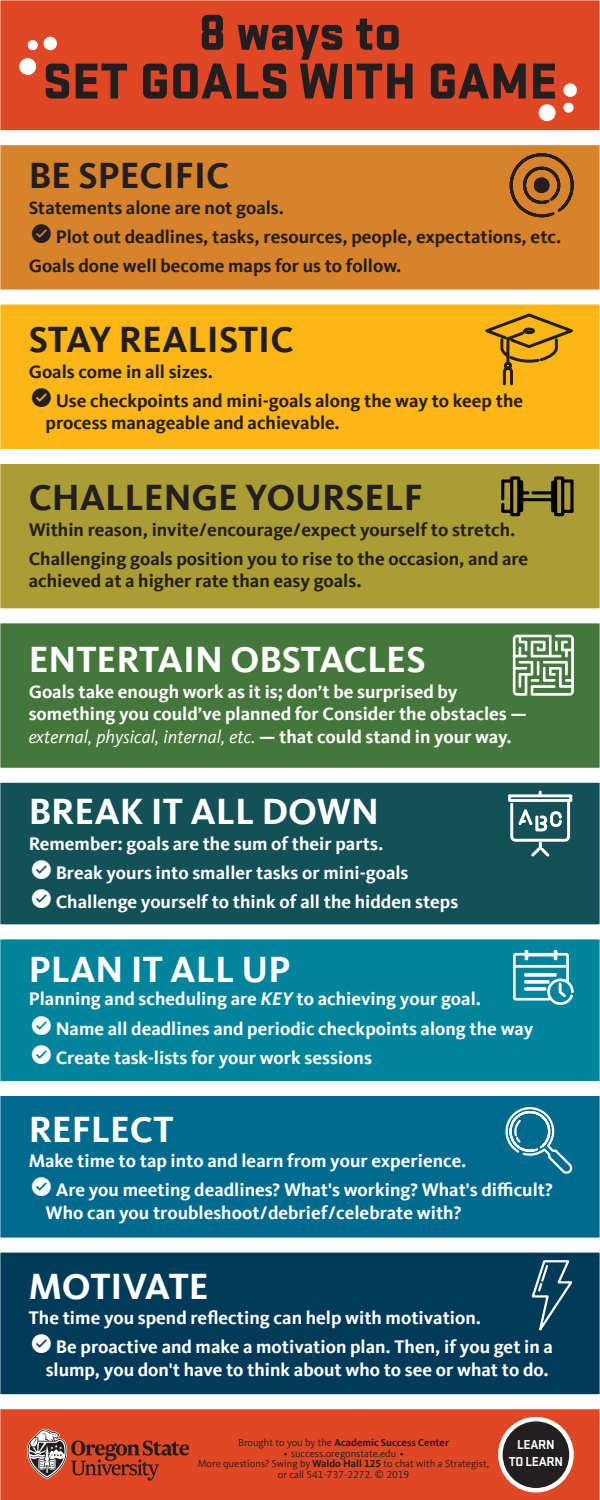
<style>
.page{position:relative;width:600px;height:1500px;background:#fff}
.page>*{position:absolute;margin:0;border:0;box-sizing:border-box;transform-origin:0 0}
.t1{font:900 52.5px/48.8px "Stratum 2";color:#231f20;text-align:center}
.t2{font:700 37.5px "Kievit Offc";color:#fff}
.t3{font:700 37.5px "Kievit Offc";color:#231f20}
.t4{font:700 18.75px/29.2px "Kievit Offc";color:#fff}
.t5{font:700 18.75px/29.2px "Kievit Offc";color:#231f20}
.t6{font:700 13.5px/16.5px "Stratum 2";letter-spacing:-.03em;color:#fff;text-align:center}
.t7{font:10.5px/10.5px "Kievit Offc";color:#231f20;text-align:center}
.s1{font-family:"Segoe MDL2 Assets";font-weight:400}
.s2{font-weight:400;font-style:italic}
.s3{font-style:italic}
.s4{font-weight:700}
</style>
<div class="page">
<div style="left:0;top:145px;width:600px;height:145px;background:#d7832c"></div>
<div style="left:0;top:304px;width:600px;height:145px;background:#fcb615"></div>
<div style="left:0;top:464px;width:600px;height:145px;background:#aa9d33"></div>
<div style="left:0;top:623px;width:600px;height:145px;background:#45763b"></div>
<div style="left:0;top:782px;width:600px;height:143px;background:#135057"></div>
<div style="left:0;top:939px;width:600px;height:142px;background:#00849c"></div>
<div style="left:0;top:1409px;width:600px;height:91px;background:#e04825"></div>
<div style="left:0;top:0;width:600px;height:131px;background:#e04825"></div>
<div style="left:500px;top:1419px;width:71px;height:71px;background:#231f20;border-radius:50%"></div>
<div style="left:498px;top:1417px;width:76px;height:76px;border:4px solid #fff;border-radius:50%"></div>
<svg style="left:27px;top:1429px;width:162px;height:52px;background:#b74f37"></svg>
<div style="left:19px;top:58px;width:17px;height:17px;background:#fff;border-radius:50%"></div>
<div style="left:44px;top:37px;width:13px;height:13px;background:#fff;border-radius:50%"></div>
<div style="left:28px;top:40px;width:10px;height:10px;background:#fff;border-radius:50%"></div>
<div style="left:539px;top:104px;width:17px;height:17px;background:#fff;border-radius:50%"></div>
<div style="left:563px;top:83px;width:14px;height:14px;background:#fff;border-radius:50%"></div>
<div style="left:563px;top:103px;width:11px;height:10px;background:#fff;border-radius:50%"></div>
<div style="left:0;top:1096px;width:600px;height:142px;background:#006a8f"></div>
<div style="left:0;top:1252px;width:600px;height:143px;background:#023b5a"></div>
<svg style="left:504px;top:148px;width:72px;height:72px;background:#ac6b29"></svg>
<svg style="left:478px;top:312px;width:102px;height:75px;background:#dda016"></svg>
<svg style="left:500px;top:476px;width:74px;height:41px;background:#696220"></svg>
<svg style="left:513px;top:634px;width:61px;height:62px"></svg>
<svg style="left:507px;top:790px;width:66px;height:68px"></svg>
<svg style="left:512px;top:949px;width:62px;height:57px"></svg>
<svg style="left:502px;top:1102px;width:73px;height:74px;background:#2781a0"></svg>
<svg style="left:530px;top:1258px;width:45px;height:83px;background:#235570"></svg>
<h1 class="t1" style="left:42px;top:5px;width:517px">8 ways to<br>SET GOALS WITH GAME</h1>
<h2 class="t3" style="left:29px;top:154px;width:202px">BE SPECIFIC</h2>
<p class="t5" style="left:29px;top:193px;width:534px">Statements alone are not goals.<br><span class="s1">ͦ</span> Plot out deadlines, tasks, resources, people, expectations, etc.<br>Goals done well become maps for us to follow.</p>
<h2 class="t3" style="left:29px;top:318px;width:266px">STAY REALISTIC</h2>
<p class="t5" style="left:29px;top:357px;width:496px">Goals come in all sizes.<br><span class="s1">ͦ</span> Use checkpoints and mini-goals along the way to keep the</p>
<p class="t5" style="left:46px;top:408px;width:296px">process manageable and achievable.</p>
<h2 class="t3" style="left:29px;top:476px;width:396px">CHALLENGE YOURSELF</h2>
<p class="t5" style="left:29px;top:515px;width:501px">Within reason, invite/encourage/expect yourself to stretch.<br>Challenging goals position you to rise to the occasion, and are</p>
<p class="t5" style="left:29px;top:567px;width:335px">achieved at a higher rate than easy goals.</p>
<h2 class="t2" style="left:29px;top:638px;width:399px">ENTERTAIN OBSTACLES</h2>
<p class="t4" style="left:29px;top:680px;width:500px;line-height:22.5px">Goals take enough work as it is; don’t be surprised by something you could’ve planned for Consider the obstacles — <span class="s2">external, physical, internal, etc.</span> — that could stand in your way.</p>
<h2 class="t2" style="left:29px;top:790px;width:352px">BREAK IT ALL DOWN</h2>
<p class="t4" style="left:29px;top:829px;width:431px">Remember: goals are the sum of their parts.<br><span class="s1">ͦ</span> Break yours into smaller tasks or mini-goals<br><span class="s1">ͦ</span> Challenge yourself to think of all the hidden steps</p>
<h2 class="t2" style="left:29px;top:947px;width:263px">PLAN IT ALL UP</h2>
<p class="t4" style="left:29px;top:984px;width:506px">Planning and scheduling are <span class="s3">KEY</span> to achieving your goal.<br><span class="s1">ͦ</span> Name all deadlines and periodic checkpoints along the way <span class="s1">ͦ</span> Create task-lists for your work sessions</p>
<h2 class="t2" style="left:29px;top:1107px;width:147px">REFLECT</h2>
<p class="t4" style="left:29px;top:1146px;width:526px">Make time to tap into and learn from your experience.<br><span class="s1">ͦ</span> Are you meeting deadlines? What's working? What's difficult?</p>
<p class="t4" style="left:46px;top:1198px;width:417px">Who can you troubleshoot/debrief/celebrate with?</p>
<h2 class="t2" style="left:29px;top:1264px;width:181px">MOTIVATE</h2>
<p class="t4" style="left:29px;top:1303px;width:526px">The time you spend reflecting can help with motivation.<br><span class="s1">ͦ</span> Be proactive and make a motivation plan. Then, if you get in a</p>
<p class="t4" style="left:46px;top:1355px;width:505px">slump, you don't have to think about who to see or what to do.</p>
<p class="t7" style="left:198px;top:1438px;width:293px">Brought to you by the <span class="s4">Academic Success Center<br></span>∙ success.oregonstate.edu ∙<br>More questions? Swing by <span class="s4">Waldo Hall 125</span> to chat with a Strategist, or call 541-737-2272. © 2019</p>
<p class="t6" style="left:509px;top:1436px;width:56px">LEARN<br>TO LEARN</p>
</div>
